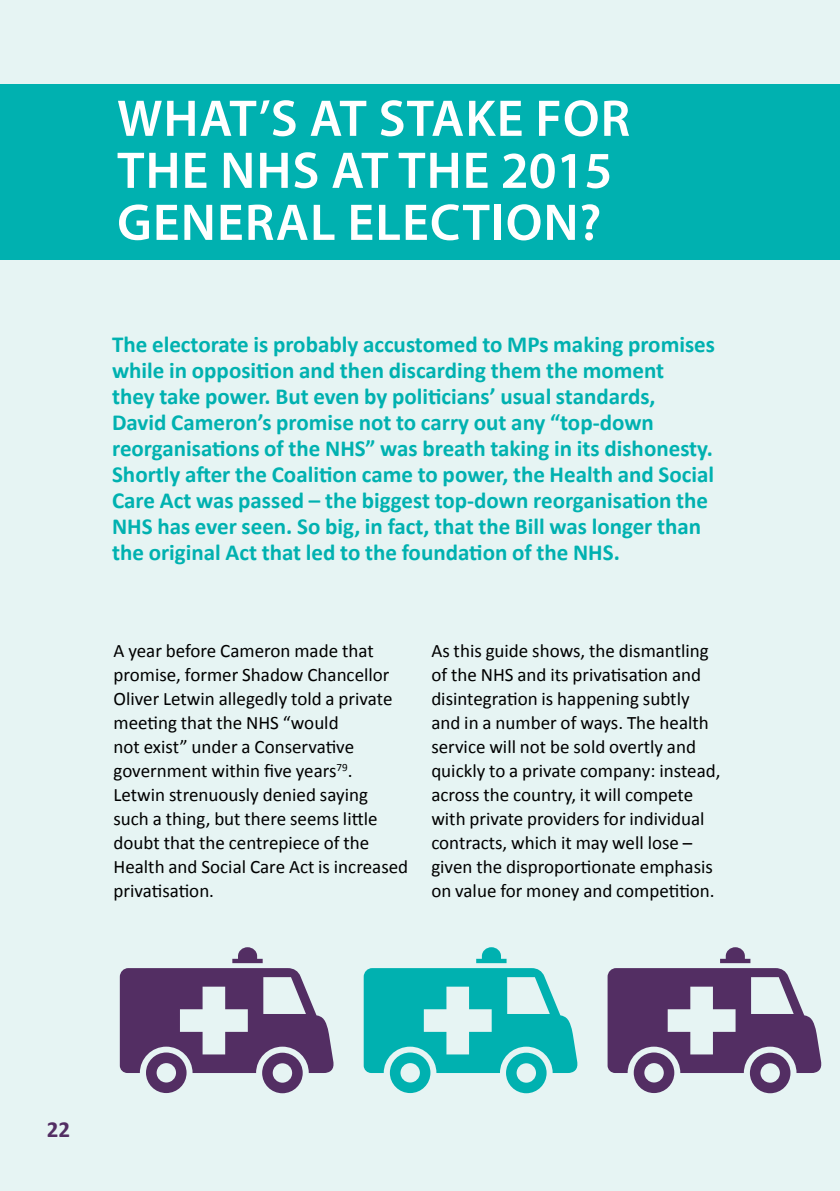
<style>
.page{position:relative;width:840px;height:1191px;background:#fff}
.page>*{position:absolute;margin:0;border:0;box-sizing:border-box;transform-origin:0 0}
.t1{font:600 52px/52px "Myriad Pro";letter-spacing:.02em;color:#fff}
.t2{font:700 23px/26px "Calibri";color:#00b1b0}
.t3{font:700 23px "Calibri";color:#532e63}
.t4{font:19px/24px "Calibri";color:#000}
</style>
<div class="page">
<div style="left:0;top:0;width:839px;height:1191px;background:#e6f4f3"></div>
<div style="left:0;top:84px;width:839px;height:175px;background:#00b1b0"></div>
<svg style="left:120px;top:947px;width:214px;height:146px"></svg>
<svg style="left:607px;top:947px;width:215px;height:146px"></svg>
<svg style="left:363px;top:947px;width:215px;height:146px"></svg>
<h1 class="t1" style="left:117px;top:91px;width:514px">WHAT’S AT STAKE FOR<br>THE NHS</h1>
<h1 class="t1" style="left:117px;top:143px;width:496px;text-align:right">AT THE 2015<br>GENERAL ELECTION?</h1>
<p class="t2" style="left:112px;top:331px;width:604px">The electorate is probably accustomed to MPs making promises while in opposition and then discarding them the moment<br>they take power. But even by politicians’ usual standards, David Cameron’s promise not to carry out any “top-down reorganisations of the NHS” was breath taking in its dishonesty.<br>Shortly after the Coalition came to power, the Health and Social Care Act was passed – the biggest top-down reorganisation the NHS has ever seen. So big, in fact, that the Bill was longer than the original Act that led to the foundation of the NHS.</p>
<p class="t4" style="left:113px;top:638px;width:296px">A year before Cameron made that promise, former Shadow Chancellor<br>Oliver Letwin allegedly told a private meeting that the NHS “would<br>not exist” under a Conservative government within five years<sup>79</sup>.<br>Letwin strenuously denied saying such a thing, but there seems little doubt that the centrepiece of the<br>Health and Social Care Act is increased privatisation.</p>
<p class="t4" style="left:431px;top:638px;width:290px">As this guide shows, the dismantling of the NHS and its privatisation and disintegration is happening subtly and in a number of ways. The health service will not be sold overtly and quickly to a private company: instead, across the country, it will compete with private providers for individual contracts, which it may well lose – given the disproportionate emphasis on value for money and competition.</p>
<p class="t3" style="left:47px;top:1114px;width:25px">22</p>
</div>
